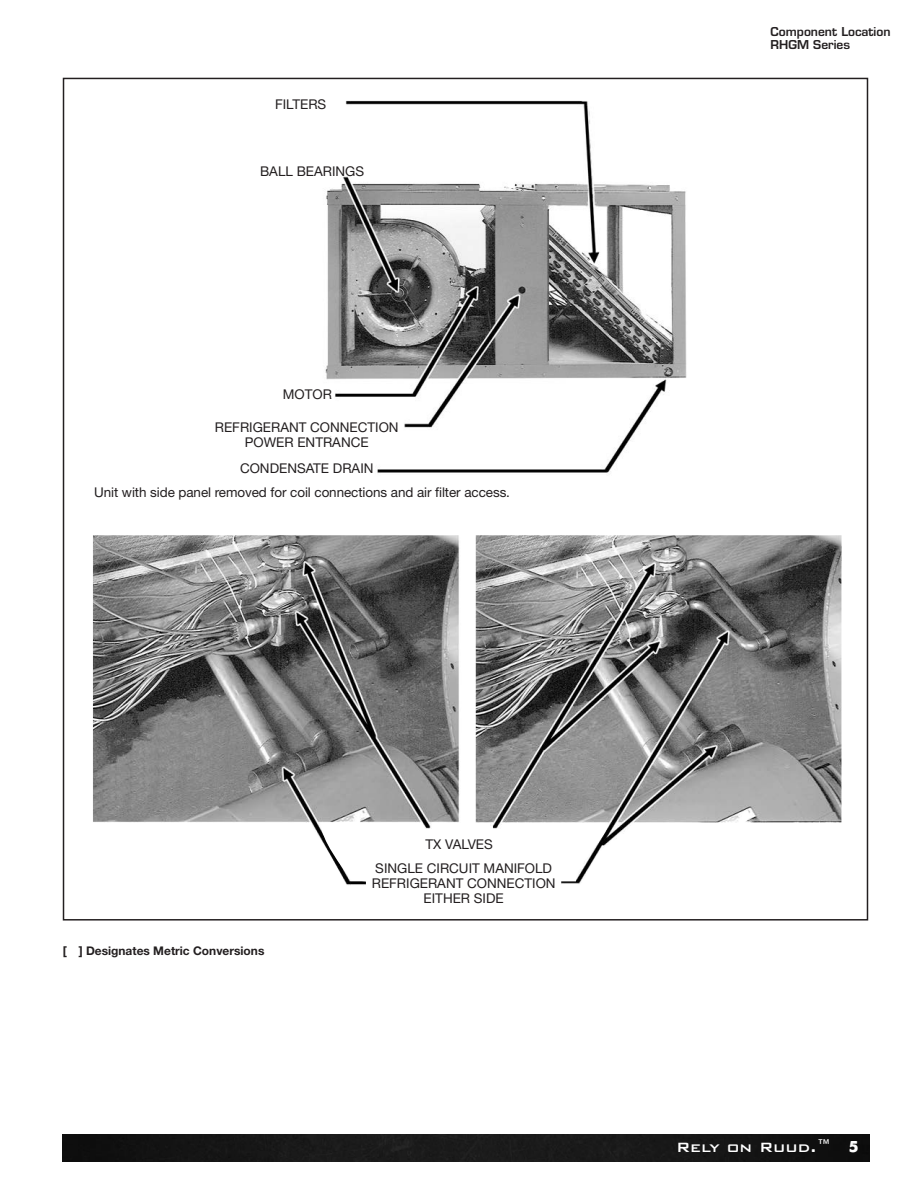
<style>
.page{position:relative;width:918px;height:1188px;background:#fff}
.page>*{position:absolute;margin:0;border:0;box-sizing:border-box;transform-origin:0 0}
.t1{font:500 18px "Bank Gothic BT";color:#fff}
.t2{font:15px "A Loveof Thunder";color:#fff}
.t3{font:13.5px "Helvetica Neue";color:#231f20}
.t4{font:700 12px "Helvetica Neue";color:#231f20}
.t5{font:600 12px "Eurostile";color:#231f20}
</style>
<div class="page">
<img style="left:63px;top:1134px;width:807px;height:27px">
<img style="left:325px;top:100px;width:362px;height:373px">
<img style="left:93px;top:535px;width:748px;height:350px">
<p class="t3" style="left:275px;top:99px;width:53px">FILTERS</p>
<p class="t3" style="left:260px;top:167px;width:106px">BALL BEARINGS</p>
<p class="t3" style="left:283px;top:390px;width:51px">MOTOR</p>
<p class="t3" style="left:215px;top:422px;width:185px">REFRIGERANT CONNECTION</p>
<p class="t3" style="left:245px;top:437px;width:125px">POWER ENTRANCE</p>
<p class="t3" style="left:240px;top:464px;width:135px">CONDENSATE DRAIN</p>
<p class="t3" style="left:94px;top:487px;width:417px">Unit with side panel removed for coil connections and air filter access.</p>
<p class="t5" style="left:771px;top:27px;width:121px">Component Location</p>
<p class="t5" style="left:771px;top:40px;width:81px">RHGM Series</p>
<p class="t4" style="left:63px;top:947px;width:203px">[ ] Designates Metric Conversions</p>
<p class="t3" style="left:426px;top:839px;width:69px">TX VALVES</p>
<p class="t3" style="left:375px;top:864px;width:178px">SINGLE CIRCUIT MANIFOLD</p>
<p class="t3" style="left:372px;top:879px;width:185px">REFRIGERANT CONNECTION</p>
<p class="t3" style="left:424px;top:894px;width:82px">EITHER SIDE</p>
<p class="t1" style="left:676px;top:1135px;width:157px">Rely on Ruud.™</p>
<p class="t2" style="left:849px;top:1137px;width:11px">5</p>
</div>
